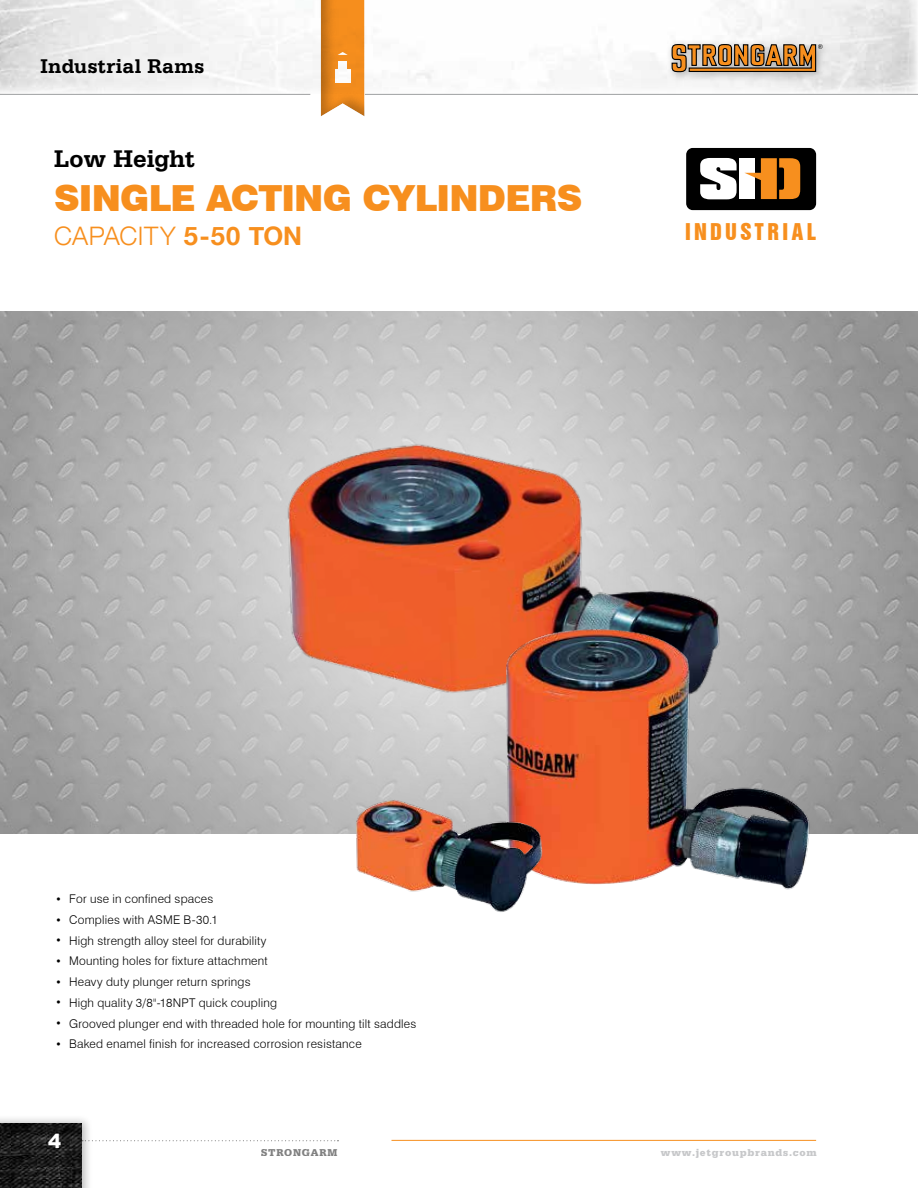
<style>
.page{position:relative;width:918px;height:1188px;background:#fff}
.page>*{position:absolute;margin:0;border:0;box-sizing:border-box;transform-origin:0 0}
.t1{font:900 36px "Swiss 721 BT";letter-spacing:-.02em;color:#f78f1e}
.t2{font:300 25.5px "Helvetica Neue";letter-spacing:.015em;color:#f78f1e}
.t3{font:700 25.5px "Serifa BT";color:#000}
.t4{font:21.15px "Swiss 921 BT Regular A";letter-spacing:.165em;color:#f78f1e}
.t5{font:700 21px "Serifa BT";letter-spacing:.02em;color:#000}
.t6{font:900 19.5px "Arial";color:#fff}
.t7{font:300 12px "Swiss 721 BT";letter-spacing:.02em;color:#000}
.t8{font:900 10.5px "Serifa BT";letter-spacing:.07em;color:#c7c8ca}
.t9{font:900 10.5px "Serifa BT";letter-spacing:.07em;color:#000}
.s1{font-weight:700}
.s2{font-size:10.5px}
</style>
<div class="page">
<div style="left:686px;top:148px;width:130px;height:62px;background:#000;border-radius:7px"></div>
<svg style="left:700px;top:158px;width:37px;height:41px;background:#ccc"></svg>
<div style="left:739px;top:158px;width:16px;height:41px;background:#fff"></div>
<svg style="left:744px;top:158px;width:56px;height:41px"></svg>
<img style="left:0;top:311px;width:918px;height:523px">
<img style="left:280px;top:438px;width:442px;height:275px">
<img style="left:492px;top:616px;width:325px;height:274px">
<img style="left:354px;top:798px;width:191px;height:114px">
<div style="left:0;top:1114px;width:94px;height:74px;background:#000;opacity:.25"></div>
<img style="left:0;top:1124px;width:81px;height:64px">
<svg style="left:0;top:0;width:918px;height:94px"></svg>
<svg style="left:82px;top:1140px;width:257px;height:1px"></svg>
<hr style="left:392px;top:1140px;width:424px;height:1px;background:#f78f1e">
<div style="left:666px;top:38px;width:167px;height:44px;background:#000;opacity:.3"></div>
<svg style="left:671px;top:43px;width:152px;height:30px;background:#a57e54"></svg>
<div style="left:44px;top:1124px;width:28px;height:29px;background:#000;opacity:.25"></div>
<hr style="left:0;top:93px;width:313px;height:4px;background:#000;opacity:.15">
<hr style="left:364px;top:93px;width:554px;height:4px;background:#000;opacity:.15">
<div style="left:321px;top:0;width:45px;height:117px;background:#000;opacity:.25"></div>
<h3 class="t5" style="left:40px;top:53px;width:165px">Industrial Rams</h3>
<h2 class="t3" style="left:54px;top:143px;width:142px">Low Height</h2>
<h1 class="t1" style="left:54px;top:176px;width:530px">SINGLE ACTING CYLINDERS</h1>
<h2 class="t2" style="left:54px;top:215px;width:250px">CAPACITY <span class="s1">5-50 TON</span></h2>
<h3 class="t4" style="left:685px;top:217px;width:132px">INDUSTRIAL</h3>
<p class="t7" style="left:56px;top:892px;width:159px"><span class="s2">•</span> For use in confined spaces</p>
<p class="t7" style="left:56px;top:913px;width:164px"><span class="s2">•</span> Complies with ASME B-30.1</p>
<p class="t7" style="left:56px;top:933px;width:212px"><span class="s2">•</span> High strength alloy steel for durability</p>
<p class="t7" style="left:56px;top:954px;width:214px"><span class="s2">•</span> Mounting holes for fixture attachment</p>
<p class="t7" style="left:56px;top:975px;width:197px"><span class="s2">•</span> Heavy duty plunger return springs</p>
<p class="t7" style="left:56px;top:995px;width:223px"><span class="s2">•</span> High quality 3/8"-18NPT quick coupling</p>
<p class="t7" style="left:56px;top:1016px;width:362px"><span class="s2">•</span> Grooved plunger end with threaded hole for mounting tilt saddles</p>
<p class="t7" style="left:56px;top:1037px;width:308px"><span class="s2">•</span> Baked enamel finish for increased corrosion resistance</p>
<h3 class="t6" style="left:48px;top:1126px;width:15px">4</h3>
<p class="t9" style="left:261px;top:1146px;width:78px">STRONGARM</p>
<p class="t8" style="left:661px;top:1146px;width:157px">www.jetgroupbrands.com</p>
</div>
